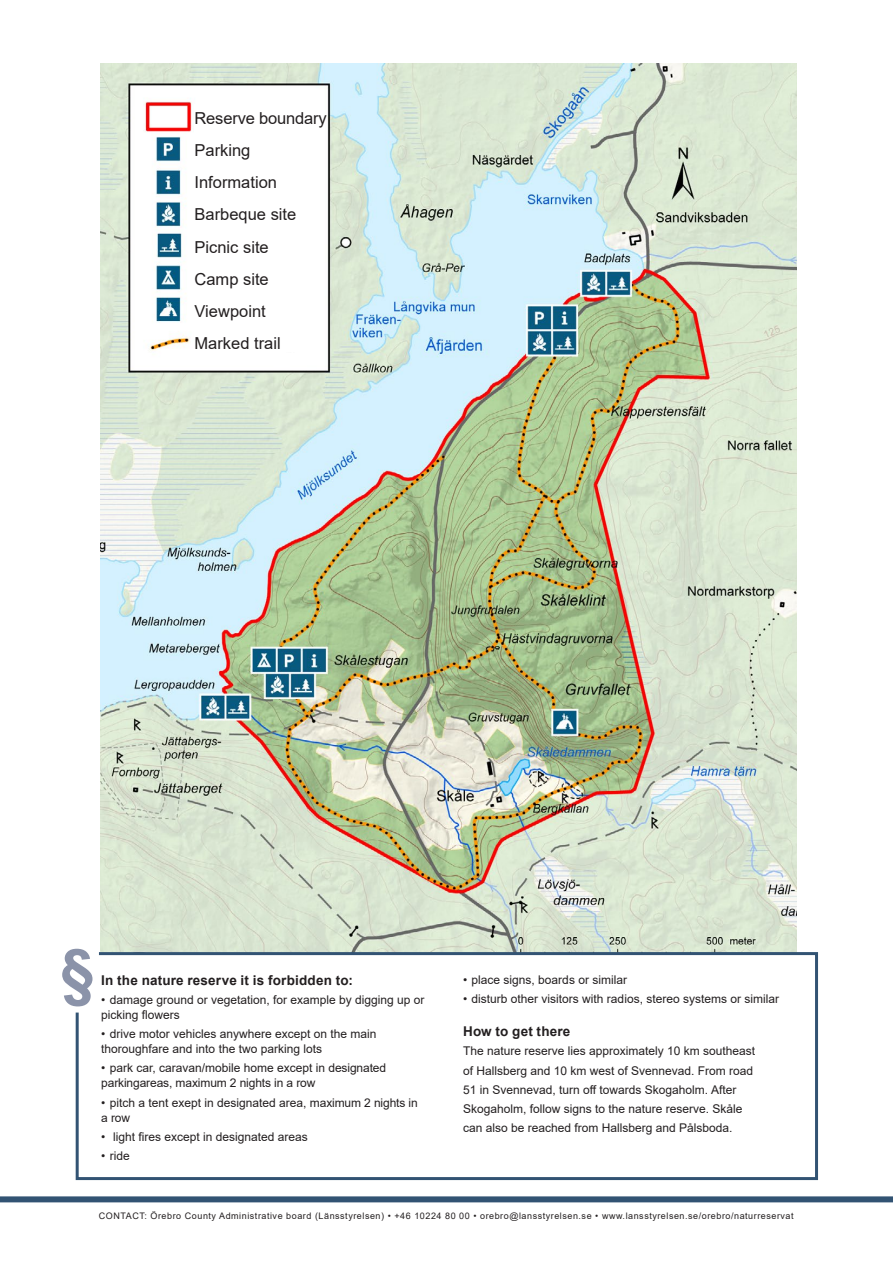
<style>
.page{position:relative;width:893px;height:1263px;background:#fff}
.page>*{position:absolute;margin:0;border:0;box-sizing:border-box;transform-origin:0 0}
.t1{font:700 61.5px "Arial";color:#8b93a9}
.t2{font:16.5px/32.2px "Arial";color:#231f20}
.Faktarubrik{font:700 13.5px "Arial";letter-spacing:.015em;color:#231f20}
.Faktatext{font:12px/15px "Arial";color:#231f20}
.t3{font:9px "Arial";letter-spacing:.06em;color:#231f20}
</style>
<div class="page">
<img style="left:101px;top:64px;width:696px;height:886px">
<div style="left:0;top:1196px;width:893px;height:6px;background:#325373"></div>
<svg style="left:75px;top:950px;width:743px;height:231px"></svg>
<div style="left:195px;top:104px;width:129px;height:247px;background:#fff"></div>
<h2 class="t2" style="left:195px;top:102px;width:134px">Reserve boundary<br>Parking<br>Information<br>Barbeque site<br>Picnic site<br>Camp site<br>Viewpoint<br>Marked trail</h2>
<h1 class="t1" style="left:60px;top:928px;width:36px">§</h1>
<h3 class="Faktarubrik" style="left:101px;top:970px;width:253px">In the nature reserve it is forbidden to:</h3>
<p class="Faktatext" style="left:101px;top:992px;width:325px">• damage ground or vegetation, for example by digging up or picking flowers</p>
<p class="Faktatext" style="left:101px;top:1026px;width:277px">• drive motor vehicles anywhere except on the main thoroughfare and into the two parking lots</p>
<p class="Faktatext" style="left:101px;top:1060px;width:286px">• park car, caravan/mobile home except in designated parkingareas, maximum 2 nights in a row</p>
<p class="Faktatext" style="left:101px;top:1095px;width:318px">• pitch a tent exept in designated area, maximum 2 nights in a row</p>
<p class="Faktatext" style="left:101px;top:1129px;width:208px">• light fires except in designated areas</p>
<p class="Faktatext" style="left:101px;top:1148px;width:30px">• ride</p>
<p class="Faktatext" style="left:463px;top:972px;width:165px">• place signs, boards or similar</p>
<p class="Faktatext" style="left:463px;top:991px;width:317px">• disturb other visitors with radios, stereo systems or similar</p>
<h3 class="Faktarubrik" style="left:463px;top:1022px;width:109px">How to get there</h3>
<p class="Faktatext" style="left:463px;top:1043px;width:294px">The nature reserve lies approximately 10 km southeast</p>
<p class="Faktatext" style="left:463px;top:1063px;width:292px">of Hallsberg and 10 km west of Svennevad. From road</p>
<p class="Faktatext" style="left:463px;top:1082px;width:275px">51 in Svennevad, turn off towards Skogaholm. After</p>
<p class="Faktatext" style="left:463px;top:1101px;width:281px">Skogaholm, follow signs to the nature reserve. Skåle</p>
<p class="Faktatext" style="left:463px;top:1120px;width:271px">can also be reached from Hallsberg and Pålsboda.</p>
<p class="t3" style="left:99px;top:1209px;width:696px">CONTACT: Örebro County Administrative board (Länsstyrelsen) • +46 10224 80 00 • orebro@lansstyrelsen.se • www.lansstyrelsen.se/orebro/naturreservat</p>
</div>
